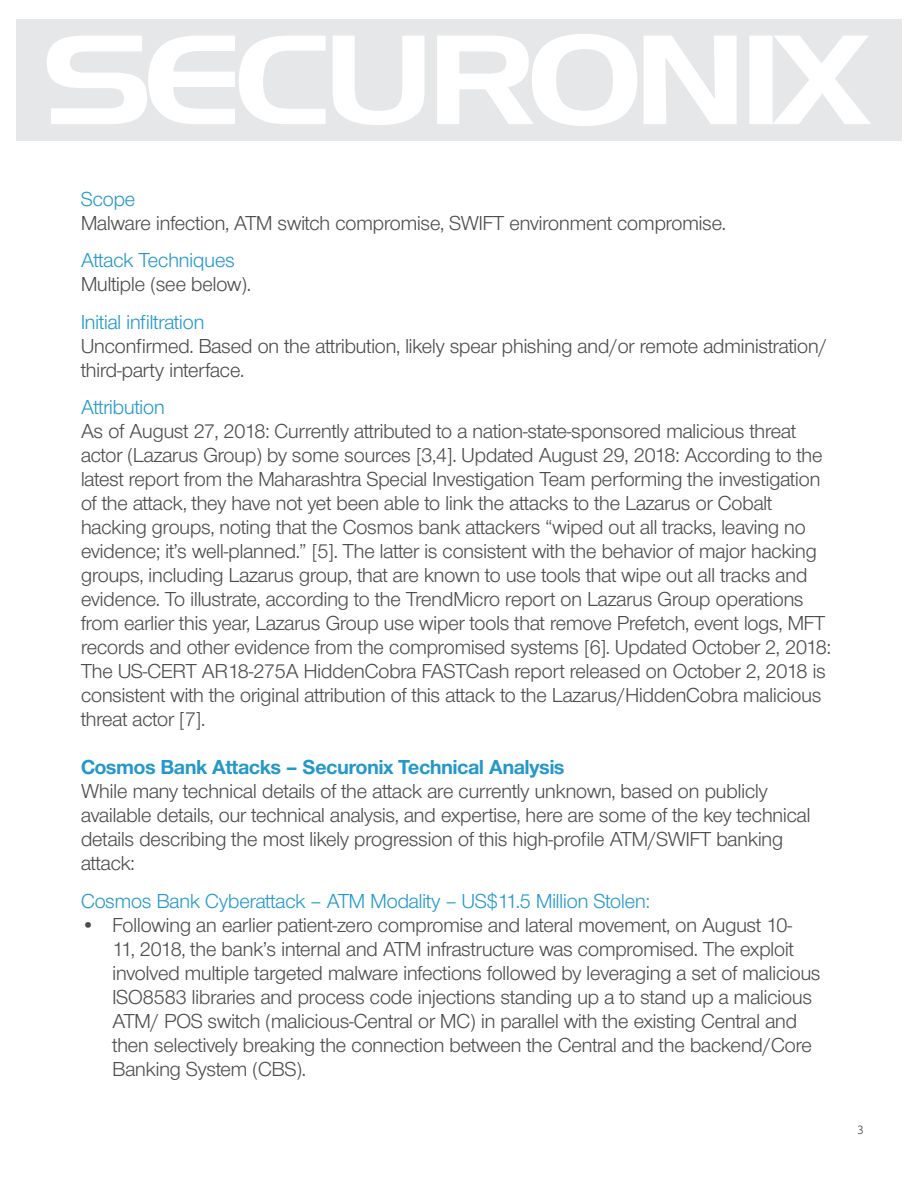
<style>
.page{position:relative;width:918px;height:1188px;background:#fff}
.page>*{position:absolute;margin:0;border:0;box-sizing:border-box;transform-origin:0 0}
.t1{font:21px/24px "Nimbus Sans Novus DOT";color:#4b4c4d}
.t2{font:21px "Nimbus Sans Novus DOT";color:#2498cb}
.t3{font:700 21px "Nimbus Sans Novus DOT";color:#2498cb}
.t4{font:300 12px "Ubuntu";color:#4b4c4d}
</style>
<div class="page">
<div style="left:16px;top:19px;width:886px;height:122px;background:#e6e7e9"></div>
<svg style="left:47px;top:34px;width:824px;height:92px;fill:#fcfcfc"></svg>
<p class="t2" style="left:81px;top:187px;width:56px">Scope</p>
<p class="t1" style="left:81px;top:211px;width:646px">Malware infection, ATM switch compromise, SWIFT environment compromise.</p>
<p class="t2" style="left:81px;top:248px;width:155px">Attack Techniques</p>
<p class="t1" style="left:81px;top:272px;width:171px">Multiple (see below).</p>
<p class="t2" style="left:81px;top:310px;width:125px">Initial infiltration</p>
<p class="t1" style="left:81px;top:334px;width:748px">Unconfirmed. Based on the attribution, likely spear phishing and/or remote administration/ third-party interface.</p>
<p class="t2" style="left:81px;top:395px;width:85px">Attribution</p>
<p class="t1" style="left:81px;top:419px;width:751px">As of August 27, 2018: Currently attributed to a nation-state-sponsored malicious threat actor (Lazarus Group) by some sources [3,4]. Updated August 29, 2018: According to the latest report from the Maharashtra Special Investigation Team performing the investigation of the attack, they have not yet been able to link the attacks to the Lazarus or Cobalt hacking groups, noting that the Cosmos bank attackers “wiped out all tracks, leaving no evidence; it’s well-planned.” [5]. The latter is consistent with the behavior of major hacking groups, including Lazarus group, that are known to use tools that wipe out all tracks and evidence. To illustrate, according to the TrendMicro report on Lazarus Group operations from earlier this year, Lazarus Group use wiper tools that remove Prefetch, event logs, MFT records and other evidence from the compromised systems [6]. Updated October 2, 2018:<br>The US-CERT AR18-275A HiddenCobra FASTCash report released on October 2, 2018 is consistent with the original attribution of this attack to the Lazarus/HiddenCobra malicious threat actor [7].</p>
<p class="t3" style="left:81px;top:755px;width:485px">Cosmos Bank Attacks – Securonix Technical Analysis</p>
<p class="t1" style="left:81px;top:779px;width:731px">While many technical details of the attack are currently unknown, based on publicly available details, our technical analysis, and expertise, here are some of the key technical details describing the most likely progression of this high-profile ATM/SWIFT banking attack:</p>
<p class="t2" style="left:81px;top:889px;width:570px">Cosmos Bank Cyberattack – ATM Modality – US$11.5 Million Stolen:</p>
<p class="t1" style="left:112px;top:913px;width:710px;text-indent:-32px">• Following an earlier patient-zero compromise and lateral movement, on August 10-<br>11, 2018, the bank’s internal and ATM infrastructure was compromised. The exploit involved multiple targeted malware infections followed by leveraging a set of malicious ISO8583 libraries and process code injections standing up a to stand up a malicious ATM/ POS switch (malicious-Central or MC) in parallel with the existing Central and then selectively breaking the connection between the Central and the backend/Core Banking System (CBS).</p>
<p class="t4" style="left:857px;top:1123px;width:8px">3</p>
</div>
